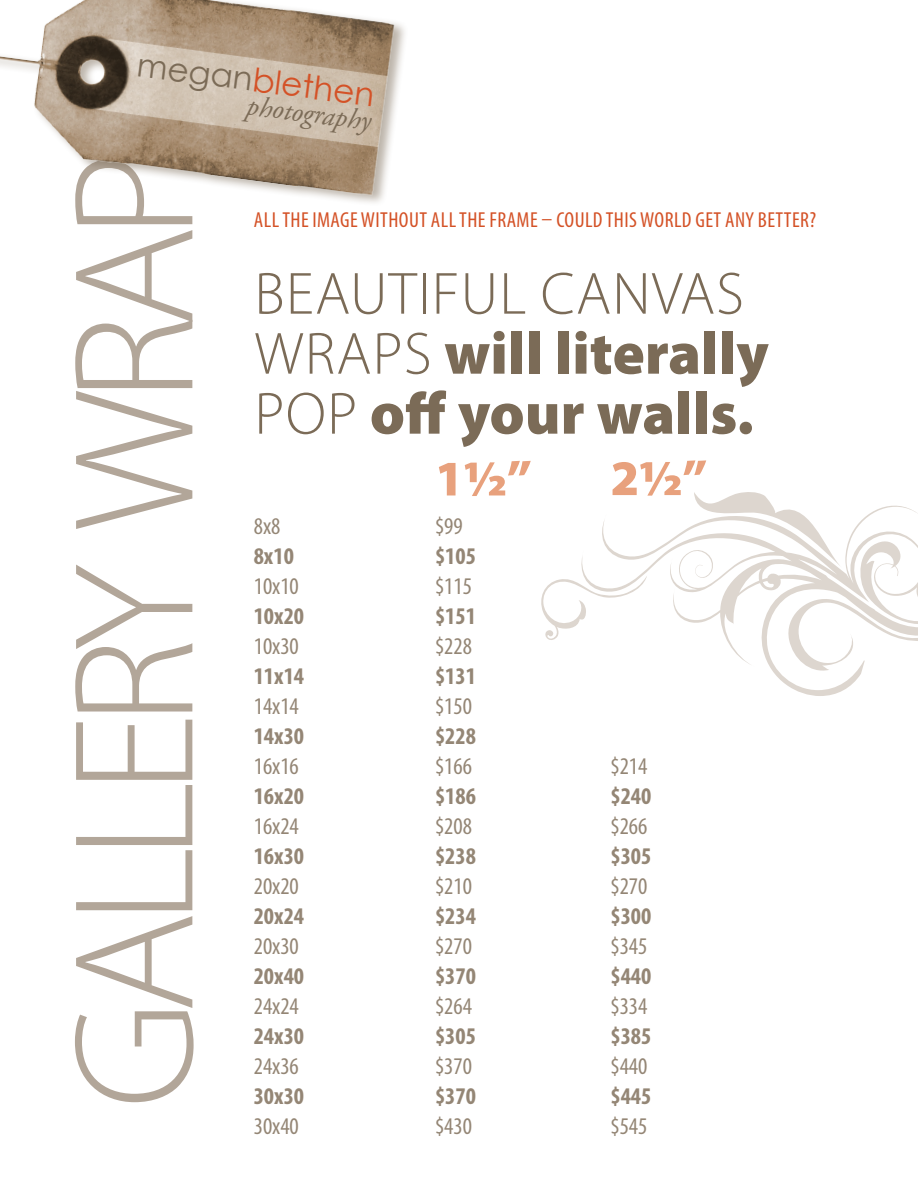
<style>
.page{position:relative;width:918px;height:1188px;background:#fff}
.page>*{position:absolute;margin:0;border:0;box-sizing:border-box;transform-origin:0 0}
.t1{font:300 172.5px "Myriad Pro";letter-spacing:-.07em;color:#b2a699}
.t2{font:900 60px/60px "Myriad Pro";color:#7b6b57}
.t3{font:900 50.1px "Myriad Pro";color:#e8a17d}
.t4{font:32.7px "Century Gothic";color:#d45227}
.t5{font:italic 28.2px "Adobe Garamond Pro";color:#7b6b57}
.t6{font:condensed 24px "Myriad Pro";color:#948675}
.t7{font:700 condensed 24px "Myriad Pro";color:#948675}
.t8{font:condensed 21.75px "Myriad Pro";letter-spacing:.02em;color:#d45227}
.s1{color:#7b6b57}
.s2{font-weight:300}
</style>
<div class="page">
<svg style="left:581px;top:505px;width:337px;height:191px"></svg>
<svg style="left:541px;top:576px;width:106px;height:65px"></svg>
<svg style="left:694px;top:492px;width:148px;height:76px"></svg>
<img style="left:0;top:0;width:404px;height:202px">
<p class="t4" style="left:140px;top:42px;width:241px;rotate:7deg"><span class="s1">megan</span>blethen</p>
<p class="t5" style="left:249px;top:89px;width:127px;rotate:7deg">photography</p>
<p class="t1" style="left:31px;top:1109px;width:959px;rotate:-90deg">GALLERY WRAP</p>
<p class="t8" style="left:254px;top:206px;width:564px">ALL THE IMAGE WITHOUT ALL THE FRAME – COULD THIS WORLD GET ANY BETTER?</p>
<p class="t2" style="left:254px;top:261px;width:516px"><span class="s2">BEAUTIFUL CANVAS<br>WRAPS</span> will literally<br><span class="s2">POP</span> off your walls.</p>
<p class="t6" style="left:254px;top:512px;width:28px">8x8</p>
<p class="t7" style="left:254px;top:541px;width:42px">8x10</p>
<p class="t6" style="left:254px;top:572px;width:47px">10x10</p>
<p class="t7" style="left:254px;top:601px;width:52px">10x20</p>
<p class="t6" style="left:254px;top:632px;width:47px">10x30</p>
<p class="t7" style="left:254px;top:661px;width:52px">11x14</p>
<p class="t6" style="left:254px;top:692px;width:47px">14x14</p>
<p class="t7" style="left:254px;top:721px;width:52px">14x30</p>
<p class="t6" style="left:254px;top:752px;width:47px">16x16</p>
<p class="t7" style="left:254px;top:781px;width:52px">16x20</p>
<p class="t6" style="left:254px;top:812px;width:47px">16x24</p>
<p class="t7" style="left:254px;top:841px;width:52px">16x30</p>
<p class="t6" style="left:254px;top:872px;width:47px">20x20</p>
<p class="t7" style="left:254px;top:901px;width:52px">20x24</p>
<p class="t6" style="left:254px;top:932px;width:47px">20x30</p>
<p class="t7" style="left:254px;top:961px;width:52px">20x40</p>
<p class="t6" style="left:254px;top:992px;width:47px">24x24</p>
<p class="t7" style="left:254px;top:1021px;width:52px">24x30</p>
<p class="t6" style="left:254px;top:1052px;width:47px">24x36</p>
<p class="t7" style="left:254px;top:1081px;width:52px">30x30</p>
<p class="t6" style="left:254px;top:1112px;width:47px">30x40</p>
<p class="t3" style="left:435px;top:445px;width:98px">1½”</p>
<p class="t3" style="left:610px;top:445px;width:98px">2½”</p>
<p class="t6" style="left:435px;top:512px;width:29px">$99</p>
<p class="t7" style="left:435px;top:541px;width:42px">$105</p>
<p class="t6" style="left:435px;top:572px;width:38px">$115</p>
<p class="t7" style="left:435px;top:601px;width:42px">$151</p>
<p class="t6" style="left:435px;top:632px;width:38px">$228</p>
<p class="t7" style="left:435px;top:661px;width:42px">$131</p>
<p class="t6" style="left:435px;top:692px;width:38px">$150</p>
<p class="t7" style="left:435px;top:721px;width:42px">$228</p>
<p class="t6" style="left:435px;top:752px;width:38px">$166</p>
<p class="t7" style="left:435px;top:781px;width:42px">$186</p>
<p class="t6" style="left:435px;top:812px;width:38px">$208</p>
<p class="t7" style="left:435px;top:841px;width:42px">$238</p>
<p class="t6" style="left:435px;top:872px;width:38px">$210</p>
<p class="t7" style="left:435px;top:901px;width:42px">$234</p>
<p class="t6" style="left:435px;top:932px;width:38px">$270</p>
<p class="t7" style="left:435px;top:961px;width:42px">$370</p>
<p class="t6" style="left:435px;top:992px;width:38px">$264</p>
<p class="t7" style="left:435px;top:1021px;width:42px">$305</p>
<p class="t6" style="left:435px;top:1052px;width:38px">$370</p>
<p class="t7" style="left:435px;top:1081px;width:42px">$370</p>
<p class="t6" style="left:435px;top:1112px;width:38px">$430</p>
<p class="t6" style="left:610px;top:752px;width:38px">$214</p>
<p class="t7" style="left:610px;top:781px;width:42px">$240</p>
<p class="t6" style="left:610px;top:812px;width:38px">$266</p>
<p class="t7" style="left:610px;top:841px;width:42px">$305</p>
<p class="t6" style="left:610px;top:872px;width:38px">$270</p>
<p class="t7" style="left:610px;top:901px;width:42px">$300</p>
<p class="t6" style="left:610px;top:932px;width:38px">$345</p>
<p class="t7" style="left:610px;top:961px;width:42px">$440</p>
<p class="t6" style="left:610px;top:992px;width:38px">$334</p>
<p class="t7" style="left:610px;top:1021px;width:42px">$385</p>
<p class="t6" style="left:610px;top:1052px;width:38px">$440</p>
<p class="t7" style="left:610px;top:1081px;width:42px">$445</p>
<p class="t6" style="left:610px;top:1112px;width:38px">$545</p>
</div>
